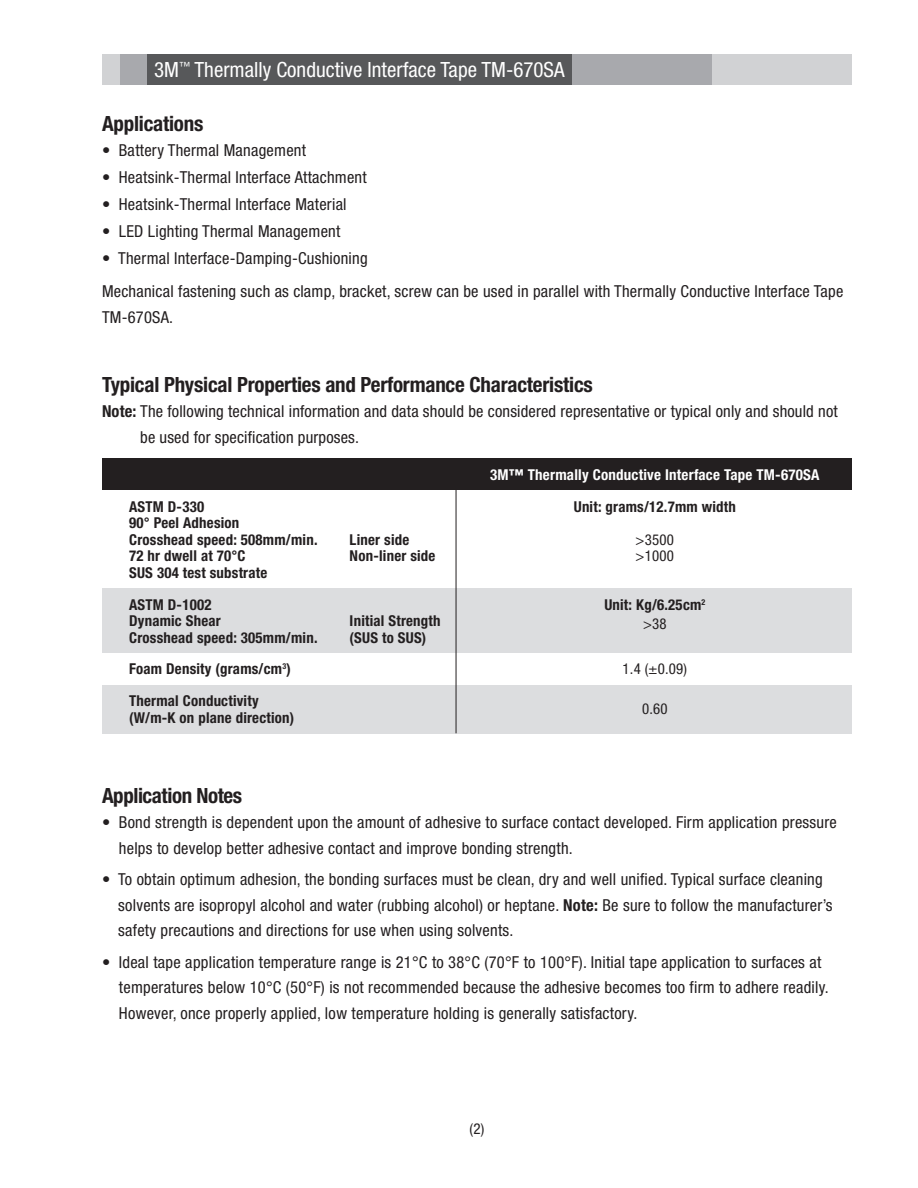
<style>
.page{position:relative;width:918px;height:1188px;background:#fff}
.page>*{position:absolute;margin:0;border:0;box-sizing:border-box;transform-origin:0 0}
.t1{font:700 condensed 21px "Helvetica Neue LT Std";letter-spacing:-.01em;color:#231f20}
.t2{font:condensed 21px "Helvetica Neue LT Std";color:#fff}
.t3{font:condensed 16.5px/25.5px "Helvetica Neue LT Std";letter-spacing:.015em;color:#231f20}
.t4{font:700 condensed 15px/16.5px "Helvetica Neue LT Std";letter-spacing:.015em;color:#231f20}
.t5{font:700 condensed 15px "Helvetica Neue LT Std";letter-spacing:.015em;color:#fff}
.t6{font:condensed 15px "Helvetica Neue LT Std";letter-spacing:.015em;color:#231f20}
.s1{font-weight:700}
</style>
<div class="page">
<div style="left:102px;top:588px;width:750px;height:65px;background:#dcdddf"></div>
<div style="left:102px;top:685px;width:750px;height:48px;background:#dcdddf"></div>
<div style="left:102px;top:459px;width:750px;height:31px;background:#231f20"></div>
<hr style="left:456px;top:488px;width:1px;height:245px;background:#231f20">
<div style="left:711px;top:54px;width:141px;height:30px;background:#d1d2d4"></div>
<div style="left:571px;top:54px;width:141px;height:30px;background:#a8a9ad"></div>
<div style="left:102px;top:54px;width:19px;height:30px;background:#d1d2d4"></div>
<div style="left:120px;top:54px;width:28px;height:30px;background:#a8a9ad"></div>
<div style="left:147px;top:54px;width:425px;height:30px;background:#57585a"></div>
<p class="t2" style="left:154px;top:57px;width:412px">3M<sup>™</sup> Thermally Conductive Interface Tape TM-670SA</p>
<p class="t1" style="left:102px;top:111px;width:103px">Applications</p>
<p class="t3" style="left:102px;top:138px;width:206px">• Battery Thermal Management</p>
<p class="t3" style="left:102px;top:165px;width:266px">• Heatsink-Thermal Interface Attachment</p>
<p class="t3" style="left:102px;top:192px;width:246px">• Heatsink-Thermal Interface Material</p>
<p class="t3" style="left:102px;top:219px;width:240px">• LED Lighting Thermal Management</p>
<p class="t3" style="left:102px;top:246px;width:267px">• Thermal Interface-Damping-Cushioning</p>
<p class="t3" style="left:102px;top:279px;width:743px">Mechanical fastening such as clamp, bracket, screw can be used in parallel with Thermally Conductive Interface Tape<br>TM-670SA.</p>
<p class="t1" style="left:102px;top:372px;width:492px">Typical Physical Properties and Performance Characteristics</p>
<p class="t3" style="left:140px;top:399px;width:699px;text-indent:-38px"><span class="s1">Note:</span> The following technical information and data should be considered representative or typical only and should not be used for specification purposes.</p>
<p class="t5" style="left:490px;top:465px;width:331px">3M™ Thermally Conductive Interface Tape TM-670SA</p>
<p class="t4" style="left:129px;top:498px;width:77px">ASTM D-330</p>
<p class="t4" style="left:574px;top:498px;width:164px">Unit: grams/12.7mm width</p>
<p class="t4" style="left:129px;top:514px;width:190px">90° Peel Adhesion<br>Crosshead speed: 508mm/min.</p>
<p class="t4" style="left:350px;top:531px;width:61px">Liner side</p>
<p class="t6" style="left:636px;top:531px;width:40px">&gt;3500</p>
<p class="t4" style="left:129px;top:547px;width:118px">72 hr dwell at 70°C</p>
<p class="t4" style="left:350px;top:547px;width:87px">Non-liner side</p>
<p class="t6" style="left:636px;top:547px;width:40px">&gt;1000</p>
<p class="t4" style="left:129px;top:564px;width:140px">SUS 304 test substrate</p>
<p class="t4" style="left:129px;top:596px;width:84px">ASTM D-1002</p>
<p class="t4" style="left:604px;top:596px;width:103px">Unit: Kg/6.25cm<sup>2</sup></p>
<p class="t4" style="left:129px;top:612px;width:93px">Dynamic Shear</p>
<p class="t4" style="left:350px;top:612px;width:92px">Initial Strength</p>
<p class="t6" style="left:643px;top:615px;width:25px">&gt;38</p>
<p class="t4" style="left:129px;top:629px;width:190px">Crosshead speed: 305mm/min.</p>
<p class="t4" style="left:350px;top:629px;width:78px">(SUS to SUS)</p>
<p class="t4" style="left:129px;top:661px;width:163px">Foam Density (grams/cm<sup>3</sup>)</p>
<p class="t6" style="left:623px;top:660px;width:66px">1.4 (±0.09)</p>
<p class="t4" style="left:129px;top:693px;width:131px">Thermal Conductivity</p>
<p class="t6" style="left:642px;top:700px;width:27px">0.60</p>
<p class="t4" style="left:129px;top:709px;width:167px">(W/m-K on plane direction)</p>
<p class="t1" style="left:102px;top:783px;width:142px">Application Notes</p>
<p class="t3" style="left:119px;top:810px;width:719px;text-indent:-17px">• Bond strength is dependent upon the amount of adhesive to surface contact developed. Firm application pressure helps to develop better adhesive contact and improve bonding strength.</p>
<p class="t3" style="left:118px;top:867px;width:716px;text-indent:-16px">• To obtain optimum adhesion, the bonding surfaces must be clean, dry and well unified. Typical surface cleaning solvents are isopropyl alcohol and water (rubbing alcohol) or heptane. <span class="s1">Note:</span> Be sure to follow the manufacturer’s safety precautions and directions for use when using solvents.</p>
<p class="t3" style="left:119px;top:949px;width:711px;text-indent:-17px">• Ideal tape application temperature range is 21°C to 38°C (70°F to 100°F). Initial tape application to surfaces at temperatures below 10°C (50°F) is not recommended because the adhesive becomes too firm to adhere readily.<br>However, once properly applied, low temperature holding is generally satisfactory.</p>
<p class="t6" style="left:469px;top:1120px;width:17px">(2)</p>
</div>
